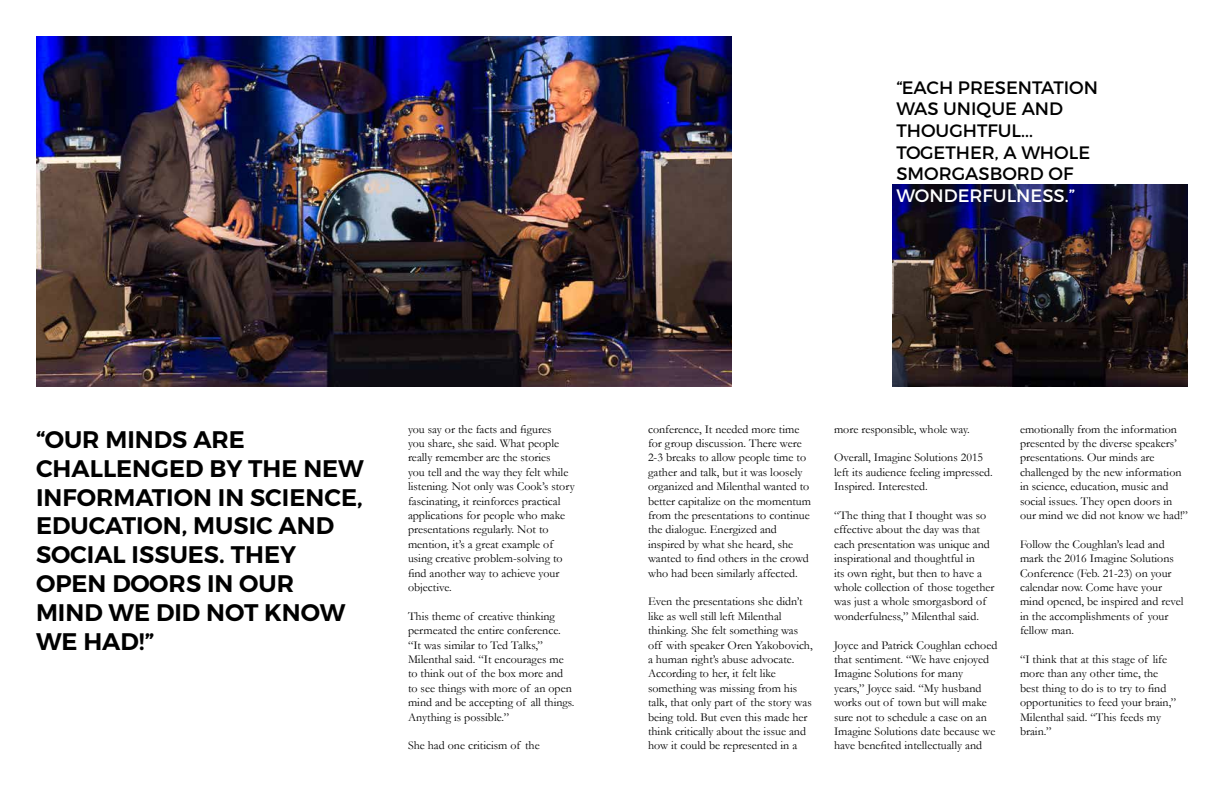
<style>
.page{position:relative;width:1224px;height:792px;background:#fff}
.page>*{position:absolute;margin:0;border:0;box-sizing:border-box;transform-origin:0 0}
.t1{font:600 24px/28.8px "Montserrat";color:#000}
.t2{font:18px/21.6px "Montserrat";color:#000}
.t3{font:18px "Montserrat";color:#fff}
.t4{font:12px/14.4px "Garamond";color:#000}
</style>
<div class="page">
<img style="left:36px;top:36px;width:696px;height:350px">
<img style="left:893px;top:185px;width:295px;height:201px">
<h2 class="t2" style="left:896px;top:77px;width:203px">“EACH PRESENTATION<br>WAS UNIQUE AND<br>THOUGHTFUL...<br>TOGETHER, A WHOLE<br>SMORGASBORD OF</h2>
<h2 class="t3" style="left:896px;top:184px;width:180px">WONDERFULNESS.”</h2>
<h1 class="t1" style="left:36px;top:425px;width:329px">“OUR MINDS ARE<br>CHALLENGED BY THE NEW<br>INFORMATION IN SCIENCE,<br>EDUCATION, MUSIC AND<br>SOCIAL ISSUES. THEY<br>OPEN DOORS IN OUR<br>MIND WE DID NOT KNOW<br>WE HAD!”</h1>
<p class="t4" style="left:408px;top:422px;width:168px">you say or the facts and figures<br>you share, she said. What people really remember are the stories<br>you tell and the way they felt while listening. Not only was Cook’s story fascinating, it reinforces practical applications for people who make presentations regularly. Not to mention, it’s a great example of using creative problem-solving to find another way to achieve your objective.</p>
<p class="t4" style="left:408px;top:609px;width:168px">This theme of creative thinking permeated the entire conference. “It was similar to Ted Talks,”<br>Milenthal said. “It encourages me to think out of the box more and to see things with more of an open mind and be accepting of all things.<br>Anything is possible.”</p>
<p class="t4" style="left:408px;top:738px;width:133px">She had one criticism of the</p>
<p class="t4" style="left:648px;top:422px;width:165px">conference, It needed more time for group discussion. There were<br>2-3 breaks to allow people time to gather and talk, but it was loosely organized and Milenthal wanted to better capitalize on the momentum from the presentations to continue the dialogue. Energized and inspired by what she heard, she wanted to find others in the crowd who had been similarly affected.</p>
<p class="t4" style="left:648px;top:594px;width:166px">Even the presentations she didn’t like as well still left Milenthal thinking. She felt something was off with speaker Oren Yakobovich, a human right’s abuse advocate.<br>According to her, it felt like something was missing from his talk, that only part of the story was being told. But even this made her think critically about the issue and how it could be represented in a</p>
<p class="t4" style="left:834px;top:422px;width:137px">more responsible, whole way.</p>
<p class="t4" style="left:834px;top:450px;width:160px">Overall, Imagine Solutions 2015 left its audience feeling impressed.<br>Inspired. Interested.</p>
<p class="t4" style="left:834px;top:508px;width:162px">“The thing that I thought was so effective about the day was that each presentation was unique and inspirational and thoughtful in<br>its own right, but then to have a whole collection of those together was just a whole smorgasbord of wonderfulness,” Milenthal said.</p>
<p class="t4" style="left:834px;top:638px;width:165px">Joyce and Patrick Coughlan echoed that sentiment. “We have enjoyed<br>Imagine Solutions for many<br>years,” Joyce said. “My husband works out of town but will make sure not to schedule a case on an<br>Imagine Solutions date because we have benefited intellectually and</p>
<p class="t4" style="left:1020px;top:422px;width:170px">emotionally from the information presented by the diverse speakers’ presentations. Our minds are challenged by the new information in science, education, music and social issues. They open doors in our mind we did not know we had!”</p>
<p class="t4" style="left:1020px;top:537px;width:165px">Follow the Coughlan’s lead and mark the 2016 Imagine Solutions<br>Conference (Feb. 21-23) on your calendar now. Come have your mind opened, be inspired and revel in the accomplishments of your fellow man.</p>
<p class="t4" style="left:1020px;top:652px;width:158px">“I think that at this stage of life more than any other time, the best thing to do is to try to find opportunities to feed your brain,”<br>Milenthal said. “This feeds my brain.”</p>
</div>
